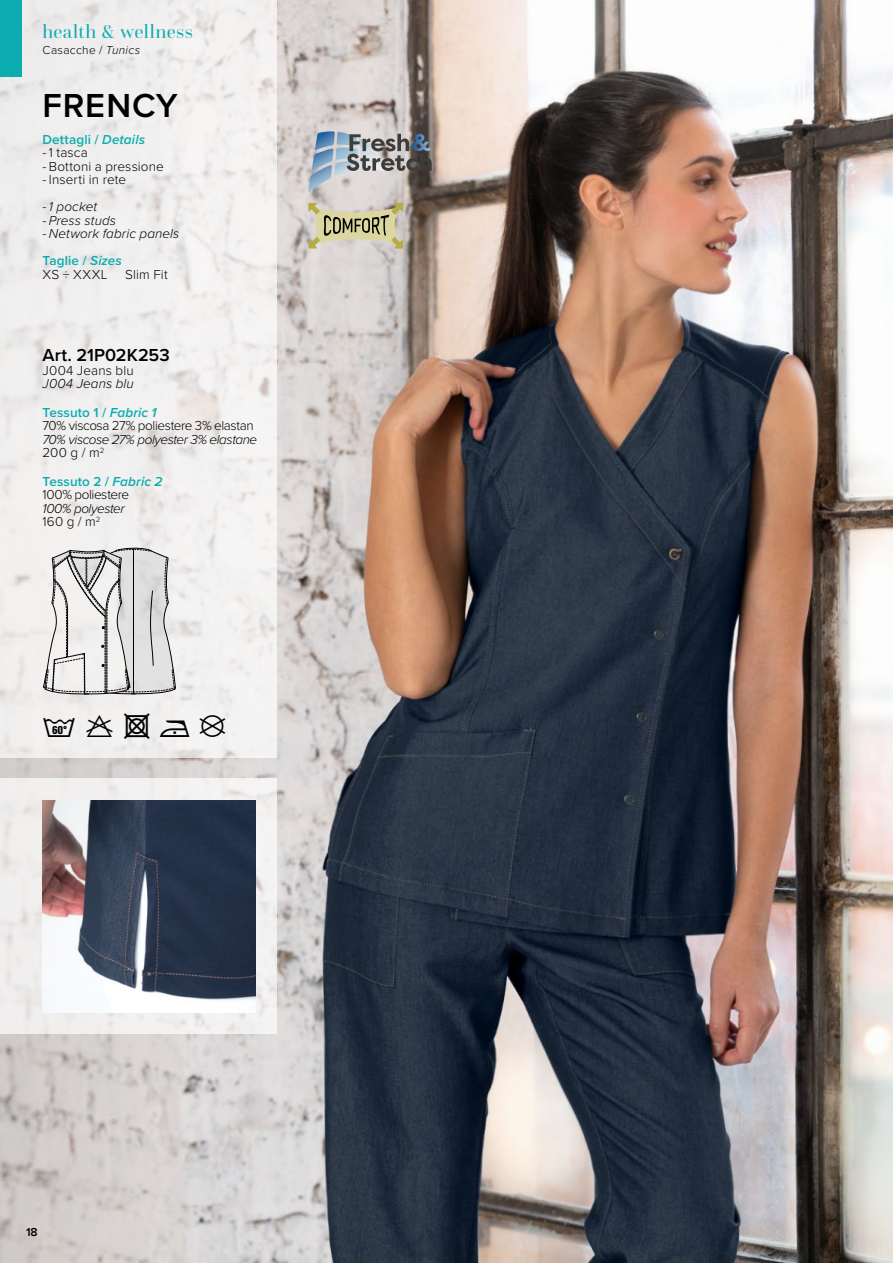
<style>
.page{position:relative;width:893px;height:1263px;background:#fff}
.page>*{position:absolute;margin:0;border:0;box-sizing:border-box;transform-origin:0 0}
.t1{font:600 34.5px "Proxima Nova";letter-spacing:.025em;color:#000}
.t2{font:22.5px "Lavaggio Plain";color:#000}
.t3{font:19.5px "Questa Grande";letter-spacing:.015em;color:#0aacaf}
.t4{font:600 18px "Proxima Nova";color:#000}
.t5{font:italic 300 13.5px/27px "Proxima Nova";color:#000}
.t6{font:300 13.5px "Proxima Nova";letter-spacing:.005em;color:#000}
.t7{font:300 13.5px/13.5px "Proxima Nova";letter-spacing:-.03em;color:#000}
.t8{font:italic 300 13.5px/13.5px "Proxima Nova";letter-spacing:-.035em;color:#000}
.t9{font:italic 300 13.5px/13.5px "Proxima Nova";letter-spacing:-.03em;color:#000}
.t10{font:600 13.5px "Proxima Nova";letter-spacing:.01em;color:#0aacaf}
.t11{font:300 12px "Proxima Nova";letter-spacing:.025em;color:#000}
.t12{font:600 12px "Proxima Nova";color:#000}
.s1{font-style:italic}
.s2{font-weight:600;font-style:normal;color:#0aacaf}
.s3{font-weight:600;color:#0aacaf}
.s4{font-style:normal}
.s5{font-weight:600;font-style:italic;color:#0aacaf}
</style>
<div class="page">
<img style="left:0;top:0;width:893px;height:1263px">
<div style="left:0;top:0;width:276px;height:758px;background:#f1f0ef"></div>
<svg style="left:43px;top:547px;width:133px;height:148px"></svg>
<svg style="left:0;top:1259px;width:4px;height:4px"></svg>
<div style="left:0;top:779px;width:276px;height:255px;background:#f1efee"></div>
<img style="left:43px;top:800px;width:212px;height:213px">
<div style="left:0;top:0;width:21px;height:77px;background:#0aacaf"></div>
<svg style="left:308px;top:203px;width:95px;height:46px"></svg>
<svg style="left:308px;top:131px;width:124px;height:61px"></svg>
<h3 class="t3" style="left:43px;top:19px;width:152px">health &amp; wellness</h3>
<p class="t11" style="left:43px;top:41px;width:99px">Casacche / <span class="s1">Tunics</span></p>
<h1 class="t1" style="left:43px;top:79px;width:137px">FRENCY</h1>
<p class="t10" style="left:43px;top:129px;width:104px">Dettagli / <span class="s1">Details</span></p>
<p class="t6" style="left:43px;top:142px;width:47px">- 1 tasca</p>
<p class="t6" style="left:43px;top:156px;width:123px">- Bottoni a pressione</p>
<p class="t6" style="left:43px;top:169px;width:85px">- Inserti in rete</p>
<p class="t5" style="left:43px;top:192px;width:56px">- 1 pocket</p>
<p class="t5" style="left:43px;top:206px;width:75px">- Press studs</p>
<p class="t5" style="left:43px;top:219px;width:138px">- Network fabric panels<br><span class="s2">Taglie /</span> <span class="s3">Sizes</span></p>
<p class="t6" style="left:43px;top:264px;width:67px">XS ÷ XXXL</p>
<p class="t6" style="left:125px;top:264px;width:44px">Slim Fit</p>
<h3 class="t4" style="left:43px;top:342px;width:129px">Art. 21P02K253</h3>
<p class="t6" style="left:43px;top:360px;width:93px">J004 Jeans blu</p>
<p class="t5" style="left:43px;top:369px;width:116px;line-height:28.5px">J004 Jeans blu<br><span class="s2">Tessuto 1 /</span> <span class="s3">Fabric 1</span></p>
<p class="t7" style="left:43px;top:418px;width:213px">70% viscosa 27% poliestere 3% elastan</p>
<p class="t8" style="left:43px;top:432px;width:216px">70% viscose 27% polyester 3% elastane<br><span class="s4">200 g / m</span><sup>2</sup></p>
<p class="t7" style="left:43px;top:474px;width:122px"><span class="s3">Tessuto 2 /</span> <span class="s5">Fabric 2<br></span>100% poliestere</p>
<p class="t9" style="left:43px;top:501px;width:84px">100% polyester<br><span class="s4">160 g / m</span><sup>2</sup></p>
<h2 class="t2" style="left:43px;top:709px;width:185px">C Y R S I</h2>
<p class="t12" style="left:26px;top:1223px;width:13px">18</p>
</div>
